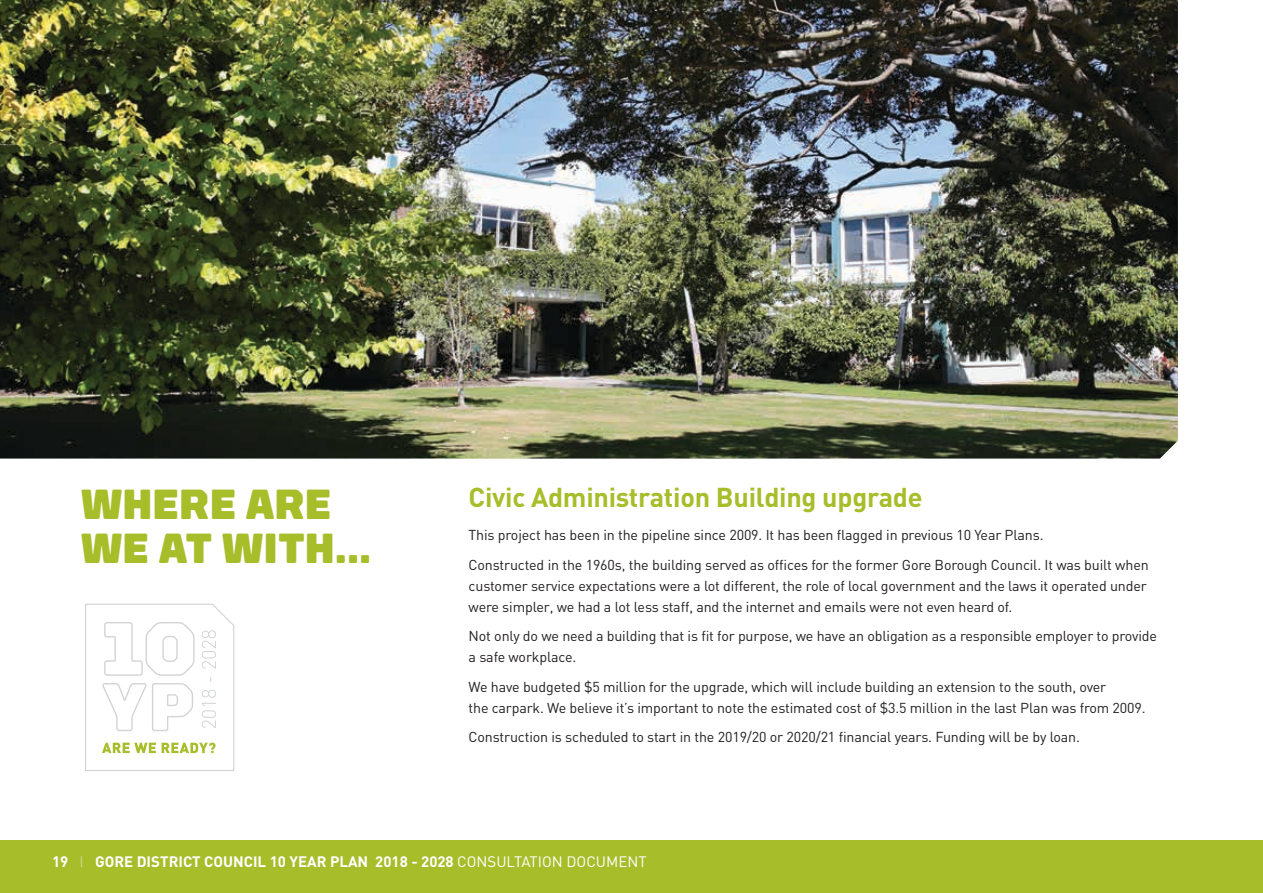
<style>
.page{position:relative;width:1263px;height:893px;background:#fff}
.page>*{position:absolute;margin:0;border:0;box-sizing:border-box;transform-origin:0 0}
.t1{font:900 42px/43.5px "Torque";color:#a7bd29}
.t2{font:700 27px "DIN";letter-spacing:-.01em;color:#a7bd29}
.t3{font:700 15px "DIN";color:#fff}
.t4{font:14.25px/21px "DIN";letter-spacing:-.01em;color:#231f20}
.s1{font-weight:400;color:#ced991}
.s2{font-weight:400}
</style>
<div class="page">
<div style="left:0;top:841px;width:1263px;height:52px;background:#a7bd29"></div>
<img style="left:0;top:0;width:1178px;height:459px">
<svg style="left:85px;top:603px;width:150px;height:168px"></svg>
<h1 class="t1" style="left:81px;top:482px;width:292px">WHERE ARE<br>WE AT WITH...</h1>
<h2 class="t2" style="left:469px;top:480px;width:455px">Civic Administration Building upgrade</h2>
<p class="t4" style="left:469px;top:520px;width:682px;line-height:29.5px">This project has been in the pipeline since 2009. It has been flagged in previous 10 Year Plans.<br>Constructed in the 1960s, the building served as offices for the former Gore Borough Council. It was built when</p>
<p class="t4" style="left:469px;top:575px;width:680px">customer service expectations were a lot different, the role of local government and the laws it operated under were simpler, we had a lot less staff, and the internet and emails were not even heard of.</p>
<p class="t4" style="left:469px;top:625px;width:690px">Not only do we need a building that is fit for purpose, we have an obligation as a responsible employer to provide a safe workplace.</p>
<p class="t4" style="left:469px;top:676px;width:678px">We have budgeted $5 million for the upgrade, which will include building an extension to the south, over<br>the carpark. We believe it’s important to note the estimated cost of $3.5 million in the last Plan was from 2009.</p>
<p class="t4" style="left:469px;top:726px;width:613px">Construction is scheduled to start in the 2019/20 or 2020/21 financial years. Funding will be by loan.</p>
<p class="t3" style="left:52px;top:852px;width:596px">19 <span class="s1">I</span> GORE DISTRICT COUNCIL 10 YEAR PLAN 2018 - 2028 <span class="s2">CONSULTATION DOCUMENT</span></p>
</div>
